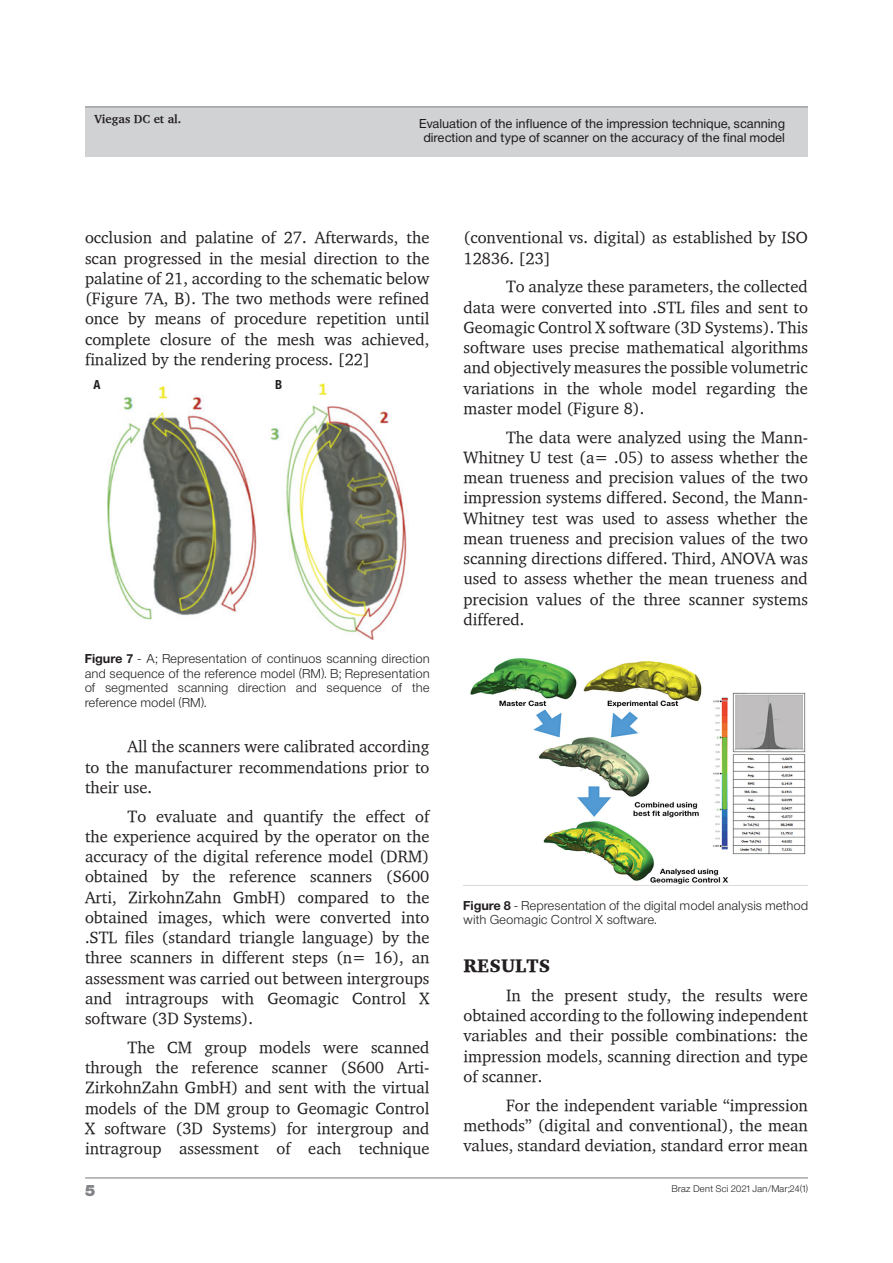
<style>
.page{position:relative;width:893px;height:1263px;background:#fff}
.page>*{position:absolute;margin:0;border:0;box-sizing:border-box;transform-origin:0 0}
.t1{font:900 18.75px "Charter";color:#231f20}
.t2{font:16.5px/20.2px "Charter";color:#231f20;text-align:justify}
.t3{font:15px "Sh Europa Nr 2 Ultra";color:#808285}
.t4{font:12px/14.4px "Sh Europa Nr 2 Light";letter-spacing:.05em;color:#231f20;text-align:justify}
.t5{font:12px/14.4px "Sh Europa Nr 2";letter-spacing:.05em;color:#231f20;text-align:center}
.t6{font:700 12px "Charter";color:#231f20}
.t7{font:700 12px "Sh Europa Nr 2 Con";color:#231f20}
.t8{font:9px "Sh Europa Nr 2 Light";letter-spacing:.05em;color:#231f20}
.s1{font-family:"Sh Europa Nr 2";font-weight:700}
</style>
<div class="page">
<div style="left:85px;top:107px;width:723px;height:50px;background:#d1d2d4"></div>
<hr style="left:85px;top:106px;width:723px;height:1px;background:#808285">
<hr style="left:85px;top:1177px;width:723px;height:1px;background:#808285">
<img style="left:107px;top:383px;width:300px;height:256px">
<img style="left:470px;top:658px;width:336px;height:226px">
<p class="t6" style="left:94px;top:111px;width:89px">Viegas DC et al.</p>
<p class="t5" style="left:419px;top:116px;width:367px">Evaluation of the influence of the impression technique, scanning direction and type of scanner on the accuracy of the final model</p>
<p class="t2" style="left:85px;top:227px;width:346px">occlusion and palatine of 27. Afterwards, the scan progressed in the mesial direction to the palatine of 21, according to the schematic below (Figure 7A, B). The two methods were refined once by means of procedure repetition until complete closure of the mesh was achieved, finalized by the rendering process. [22]</p>
<p class="t7" style="left:94px;top:377px;width:9px">A</p>
<p class="t7" style="left:275px;top:377px;width:8px">B</p>
<p class="t4" style="left:85px;top:652px;width:346px"><span class="s1">Figure 7</span> - A; Representation of continuos scanning direction and sequence of the reference model (RM). B; Representation of segmented scanning direction and sequence of the reference model (RM).</p>
<p class="t2" style="left:85px;top:736px;width:346px;text-indent:43px">All the scanners were calibrated according to the manufacturer recommendations prior to their use.</p>
<p class="t2" style="left:85px;top:805px;width:346px;text-indent:43px">To evaluate and quantify the effect of the experience acquired by the operator on the accuracy of the digital reference model (DRM) obtained by the reference scanners (S600<br>Arti, ZirkohnZahn GmbH) compared to the obtained images, which were converted into .STL files (standard triangle language) by the three scanners in different steps (n= 16), an assessment was carried out between intergroups and intragroups with Geomagic Control X software (3D Systems).</p>
<p class="t2" style="left:85px;top:1037px;width:346px;text-indent:43px">The CM group models were scanned through the reference scanner (S600 Arti-ZirkohnZahn GmbH) and sent with the virtual models of the DM group to Geomagic Control X software (3D Systems) for intergroup and intragroup assessment of each technique</p>
<p class="t2" style="left:463px;top:227px;width:346px">(conventional vs. digital) as established by ISO<br>12836. [23]</p>
<p class="t2" style="left:463px;top:276px;width:346px;text-indent:43px">To analyze these parameters, the collected data were converted into .STL files and sent to Geomagic Control X software (3D Systems). This software uses precise mathematical algorithms and objectively measures the possible volumetric variations in the whole model regarding the master model (Figure 8).</p>
<p class="t2" style="left:463px;top:426px;width:346px;text-indent:43px">The data were analyzed using the Mann-Whitney U test (a= .05) to assess whether the mean trueness and precision values of the two impression systems differed. Second, the Mann-Whitney test was used to assess whether the mean trueness and precision values of the two scanning directions differed. Third, ANOVA was used to assess whether the mean trueness and precision values of the three scanner systems differed.</p>
<p class="t4" style="left:463px;top:898px;width:346px"><span class="s1">Figure 8</span> - Representation of the digital model analysis method with Geomagic Control X software.</p>
<p class="t1" style="left:463px;top:954px;width:88px">RESULTS</p>
<p class="t2" style="left:463px;top:985px;width:346px;text-indent:43px">In the present study, the results were obtained according to the following independent variables and their possible combinations: the impression models, scanning direction and type of scanner.</p>
<p class="t2" style="left:463px;top:1094px;width:346px;text-indent:43px">For the independent variable “impression methods” (digital and conventional), the mean values, standard deviation, standard error mean</p>
<p class="t3" style="left:85px;top:1182px;width:11px">5</p>
<p class="t8" style="left:672px;top:1183px;width:138px">Braz Dent Sci 2021 Jan/Mar;24(1)</p>
</div>
